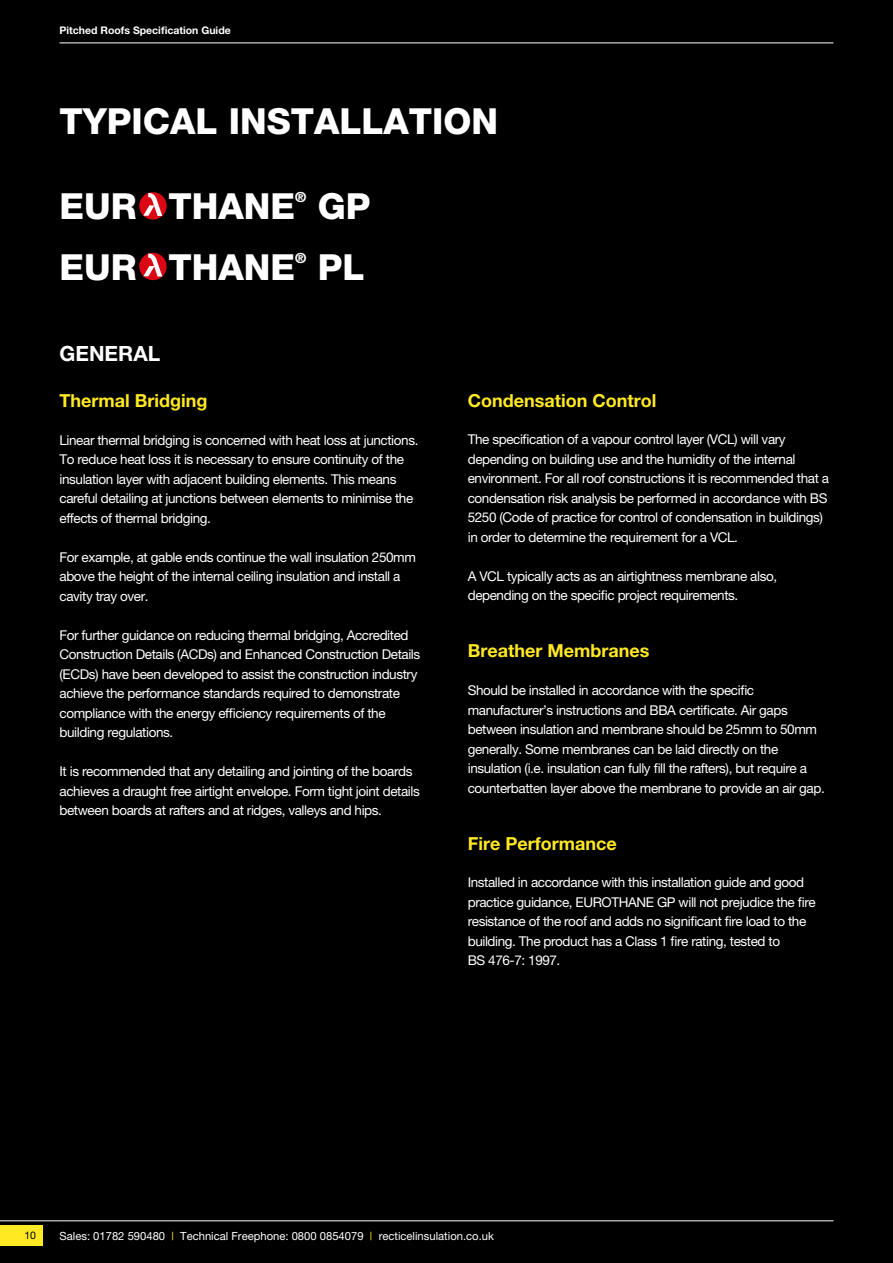
<style>
.page{position:relative;width:893px;height:1263px;background:#000}
.page>*{position:absolute;margin:0;border:0;box-sizing:border-box;transform-origin:0 0}
.t1{font:800 36px "Helvetica Neue";color:#fff}
.t2{font:700 21px "Helvetica Neue";color:#fff}
.t3{font:700 18px "Helvetica Neue";color:#ffe923}
.t4{font:800 13.95px "Helvetica Neue";color:#fff}
.t5{font:13.5px/19.5px "Helvetica Neue";letter-spacing:-.03em;color:#fff}
.t6{font:11.25px "Helvetica Neue";color:#fff}
.t7{font:700 10.5px "Helvetica Neue";color:#fff}
.t8{font:10.5px "Helvetica Neue";color:#000}
.s1{color:#ffe923}
</style>
<div class="page">
<div style="left:0;top:1225px;width:43px;height:21px;background:#ffe923"></div>
<hr style="left:0;top:1220px;width:833px;height:1px;background:#fff">
<hr style="left:60px;top:43px;width:773px;height:1px;background:#fff">
<svg style="left:139px;top:192px;width:28px;height:28px"></svg>
<div style="left:139px;top:253px;width:28px;height:27px;background:#dc0714;border-radius:50%"></div>
<svg style="left:143px;top:193px;width:19px;height:23px"></svg>
<svg style="left:143px;top:253px;width:19px;height:24px"></svg>
<p class="t7" style="left:60px;top:23px;width:173px">Pitched Roofs Specification Guide</p>
<h1 class="t1" style="left:60px;top:100px;width:440px">TYPICAL INSTALLATION</h1>
<h1 class="t1" style="left:60px;top:185px;width:237px">EUR THANE</h1>
<p class="t4" style="left:295px;top:189px;width:13px">®</p>
<h1 class="t1" style="left:318px;top:185px;width:54px">GP</h1>
<h1 class="t1" style="left:60px;top:245px;width:237px">EUR THANE</h1>
<p class="t4" style="left:295px;top:249px;width:13px">®</p>
<h1 class="t1" style="left:318px;top:245px;width:48px">PL</h1>
<h2 class="t2" style="left:60px;top:341px;width:102px">GENERAL</h2>
<h3 class="t3" style="left:60px;top:389px;width:149px">Thermal Bridging</h3>
<p class="t5" style="left:60px;top:430px;width:360px">Linear thermal bridging is concerned with heat loss at junctions.<br>To reduce heat loss it is necessary to ensure continuity of the insulation layer with adjacent building elements. This means careful detailing at junctions between elements to minimise the effects of thermal bridging.</p>
<p class="t5" style="left:60px;top:547px;width:358px">For example, at gable ends continue the wall insulation 250mm above the height of the internal ceiling insulation and install a cavity tray over.</p>
<p class="t5" style="left:60px;top:625px;width:362px">For further guidance on reducing thermal bridging, Accredited Construction Details (ACDs) and Enhanced Construction Details (ECDs) have been developed to assist the construction industry achieve the performance standards required to demonstrate compliance with the energy efficiency requirements of the building regulations.</p>
<p class="t5" style="left:60px;top:761px;width:362px">It is recommended that any detailing and jointing of the boards achieves a draught free airtight envelope. Form tight joint details between boards at rafters and at ridges, valleys and hips.</p>
<h3 class="t3" style="left:468px;top:389px;width:190px">Condensation Control</h3>
<p class="t5" style="left:468px;top:430px;width:363px">The specification of a vapour control layer (VCL) will vary depending on building use and the humidity of the internal environment. For all roof constructions it is recommended that a condensation risk analysis be performed in accordance with BS 5250 (Code of practice for control of condensation in buildings) in order to determine the requirement for a VCL.</p>
<p class="t5" style="left:468px;top:566px;width:311px">A VCL typically acts as an airtightness membrane also, depending on the specific project requirements.</p>
<h3 class="t3" style="left:468px;top:640px;width:183px">Breather Membranes</h3>
<p class="t5" style="left:468px;top:680px;width:359px">Should be installed in accordance with the specific manufacturer’s instructions and BBA certificate. Air gaps between insulation and membrane should be 25mm to 50mm generally. Some membranes can be laid directly on the insulation (i.e. insulation can fully fill the rafters), but require a counterbatten layer above the membrane to provide an air gap.</p>
<h3 class="t3" style="left:468px;top:832px;width:150px">Fire Performance</h3>
<p class="t5" style="left:468px;top:872px;width:349px">Installed in accordance with this installation guide and good practice guidance, EUROTHANE GP will not prejudice the fire resistance of the roof and adds no significant fire load to the building. The product has a Class 1 fire rating, tested to<br>BS 476-7: 1997.</p>
<p class="t8" style="left:24px;top:1229px;width:13px">10</p>
<p class="t6" style="left:60px;top:1229px;width:436px">Sales: 01782 590480 <span class="s1">|</span> Technical Freephone: 0800 0854079 <span class="s1">|</span> recticelinsulation.co.uk</p>
</div>
